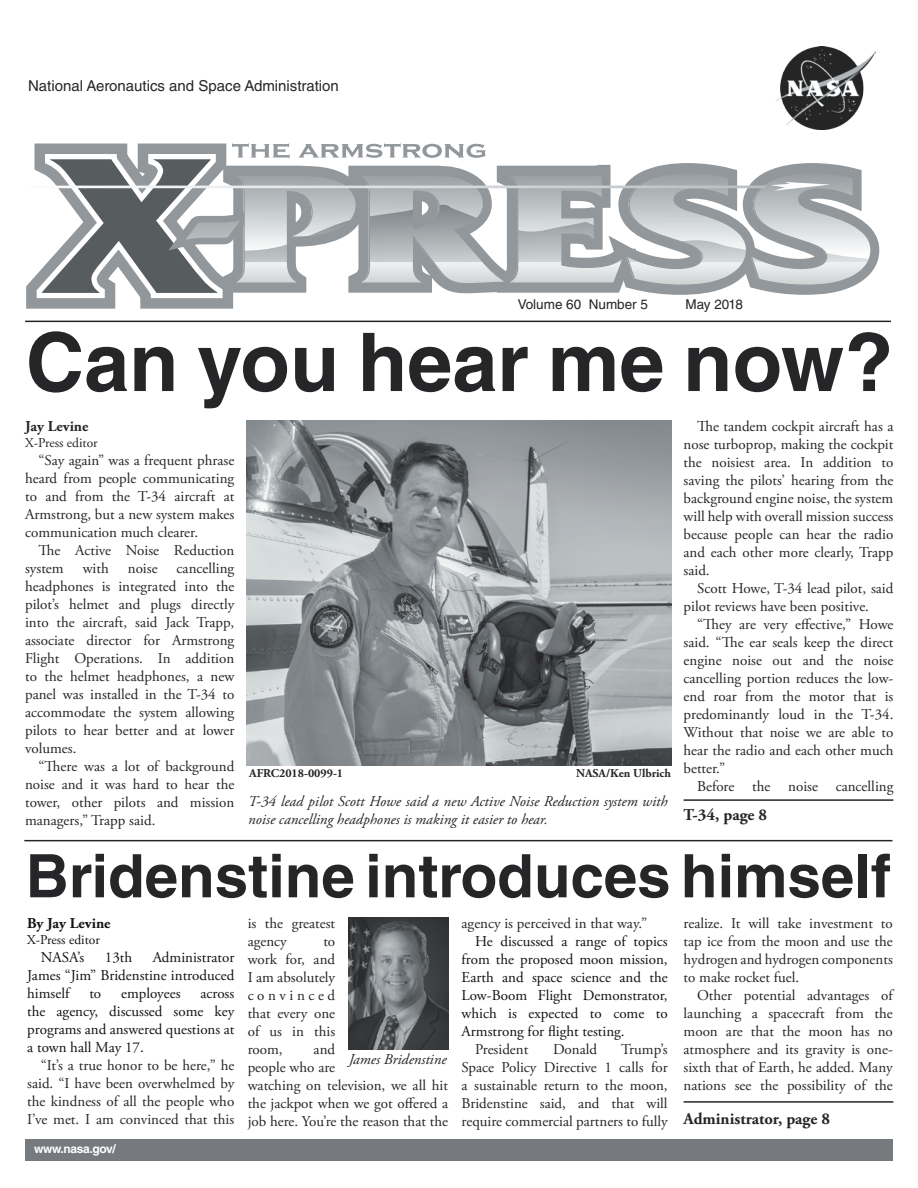
<style>
.page{position:relative;width:918px;height:1188px;background:#fff}
.page>*{position:absolute;margin:0;border:0;box-sizing:border-box;transform-origin:0 0}
.t1{font:700 81px "Helvetica LT Std";color:#262527}
.t2{font:700 60px "Helvetica LT Std";color:#262527}
.t3{font:700 16.5px "Adobe Garamond Pro";color:#262527}
.t4{font:15px/18px "Adobe Garamond Pro";color:#262527;text-align:justify}
.t5{font:15px/18px "Adobe Garamond Pro";color:#111313;text-align:justify}
.t6{font:italic 15px/18px "Adobe Garamond Pro";color:#262527}
.t7{font:15px "Helvetica LT Std";color:#262527}
.t8{font:700 15px "Adobe Garamond Pro";color:#111313}
.t9{font:700 15px "Adobe Garamond Pro";color:#262527}
.t10{font:13.5px "Helvetica LT Std";color:#262527}
.t11{font:13.5px "Adobe Garamond Pro";color:#111313}
.t12{font:13.5px "Adobe Garamond Pro";color:#262527}
.t13{font:700 12px "Adobe Garamond Pro";color:#262527}
.t14{font:700 12px "Helvetica LT Std";letter-spacing:-.03em;color:#fff}
</style>
<div class="page">
<div style="left:26px;top:1139px;width:867px;height:22px;background:#767a7e"></div>
<img style="left:775px;top:46px;width:101px;height:81px">
<hr style="left:25px;top:321px;width:866px;height:1px;background:#262527">
<svg style="left:26px;top:127px;width:853px;height:182px"></svg>
<hr style="left:24px;top:840px;width:869px;height:1px;background:#262527">
<hr style="left:684px;top:1101px;width:209px;height:2px;background:#262527">
<img style="left:349px;top:917px;width:99px;height:133px">
<img style="left:246px;top:420px;width:426px;height:346px">
<hr style="left:684px;top:799px;width:209px;height:2px;background:#262527">
<p class="t7" style="left:28px;top:77px;width:312px">National Aeronautics and Space Administration</p>
<p class="t10" style="left:518px;top:297px;width:132px">Volume 60 Number 5</p>
<p class="t10" style="left:686px;top:297px;width:59px">May 2018</p>
<p class="t1" style="left:26px;top:313px;width:869px">Can you hear me now?</p>
<p class="t9" style="left:25px;top:417px;width:65px">Jay Levine</p>
<p class="t12" style="left:25px;top:435px;width:74px">X-Press editor</p>
<p class="t4" style="left:25px;top:452px;width:211px;text-indent:14px">“Say again” was a frequent phrase heard from people communicating to and from the T-34 aircraft at Armstrong, but a new system makes communication much clearer.</p>
<p class="t4" style="left:25px;top:542px;width:211px;text-indent:14px">The Active Noise Reduction system</p>
<p class="t4" style="left:25px;top:560px;width:211px;text-indent:152px">cancelling headphones is integrated into the pilot’s helmet and plugs directly into the aircraft, said Jack Trapp, associate director for Armstrong Flight Operations. In addition to the helmet headphones, a new panel was installed in the T-34 to accommodate the system allowing pilots to hear better and at lower volumes.</p>
<p class="t4" style="left:25px;top:758px;width:211px;text-indent:14px">“There was a lot of background noise and it was hard to hear the tower, other pilots and mission managers,” Trapp said.</p>
<p class="t4" style="left:83px;top:560px;width:28px">with</p>
<p class="t4" style="left:128px;top:560px;width:31px">noise</p>
<p class="t13" style="left:249px;top:767px;width:95px">AFRC2018-0099-1</p>
<p class="t13" style="left:576px;top:767px;width:97px">NASA/Ken Ulbrich</p>
<p class="t6" style="left:248px;top:792px;width:421px">T-34 lead pilot Scott Howe said a new Active Noise Reduction system with noise cancelling headphones is making it easier to hear.</p>
<p class="t4" style="left:684px;top:418px;width:211px;text-indent:14px">The tandem cockpit aircraft has a nose turboprop, making the cockpit the noisiest area. In addition to saving the pilots’ hearing from the background engine noise, the system will help with overall mission success because people can hear the radio and each other more clearly, Trapp said.</p>
<p class="t4" style="left:684px;top:580px;width:211px;text-indent:14px">Scott Howe, T-34 lead pilot, said pilot reviews have been positive.</p>
<p class="t4" style="left:684px;top:616px;width:211px;text-indent:14px">“They are very effective,” Howe said. “The ear seals keep the direct engine noise out and the noise cancelling portion reduces the low&shy;end roar from the motor that is predominantly loud in the T-34.<br>Without that noise we are able to hear the radio and each other much better.”</p>
<p class="t4" style="left:697px;top:778px;width:198px">Before the noise cancelling</p>
<p class="t3" style="left:684px;top:805px;width:85px">T-34, page 8</p>
<p class="t2" style="left:26px;top:840px;width:867px">Bridenstine introduces himself</p>
<p class="t8" style="left:27px;top:914px;width:85px">By Jay Levine</p>
<p class="t11" style="left:27px;top:932px;width:74px">X-Press editor</p>
<p class="t5" style="left:41px;top:949px;width:45px">NASA’s</p>
<p class="t5" style="left:105px;top:949px;width:29px">13th</p>
<p class="t4" style="left:248px;top:915px;width:89px">is the greatest agency</p>
<p class="t4" style="left:462px;top:915px;width:187px">agency is perceived in that way.”</p>
<p class="t5" style="left:462px;top:933px;width:208px;text-indent:14px">He discussed a range of topics from the proposed moon mission, Earth and space science and the Low-Boom Flight Demonstrator, which is expected to come to Armstrong for flight testing.</p>
<p class="t4" style="left:475px;top:1041px;width:55px">President</p>
<p class="t4" style="left:553px;top:1041px;width:46px">Donald</p>
<p class="t4" style="left:684px;top:915px;width:211px">realize. It will take investment to tap ice from the moon and use the hydrogen and hydrogen components to make rocket fuel.</p>
<p class="t4" style="left:684px;top:987px;width:211px;text-indent:14px">Other potential advantages of launching a spacecraft from the moon are that the moon has no atmosphere and its gravity is one&shy;sixth that of Earth, he added. Many nations see the possibility of the</p>
<p class="t4" style="left:248px;top:933px;width:89px;text-indent:76px">to work for, and I am absolutely convinced that every one of us in this room,</p>
<p class="t5" style="left:27px;top:949px;width:209px;text-indent:126px">Administrator James “Jim” Bridenstine introduced himself</p>
<p class="t5" style="left:89px;top:985px;width:13px">to</p>
<p class="t5" style="left:121px;top:985px;width:61px">employees</p>
<p class="t5" style="left:27px;top:985px;width:209px;text-indent:173px">across the agency, discussed some key programs and answered questions at a town hall May 17.</p>
<p class="t4" style="left:27px;top:1057px;width:209px;text-indent:14px">“It’s a true honor to be here,” he said. “I have been overwhelmed by the kindness of all the people who I’ve met. I am convinced that this</p>
<p class="t4" style="left:248px;top:1041px;width:202px;text-align:left;text-indent:66px">and<br>people who are<br>watching on television, we all hit the jackpot when we got offered a job here. You’re the reason that the</p>
<p class="t4" style="left:462px;top:1041px;width:208px;text-indent:160px">Trump’s Space Policy Directive 1 calls for a sustainable return to the moon, Bridenstine said, and that will require commercial partners to fully</p>
<p class="t6" style="left:349px;top:1050px;width:99px">James Bridenstine</p>
<p class="t3" style="left:684px;top:1109px;width:148px">Administrator, page 8</p>
<p class="t14" style="left:34px;top:1141px;width:83px">www.nasa.gov/</p>
</div>
